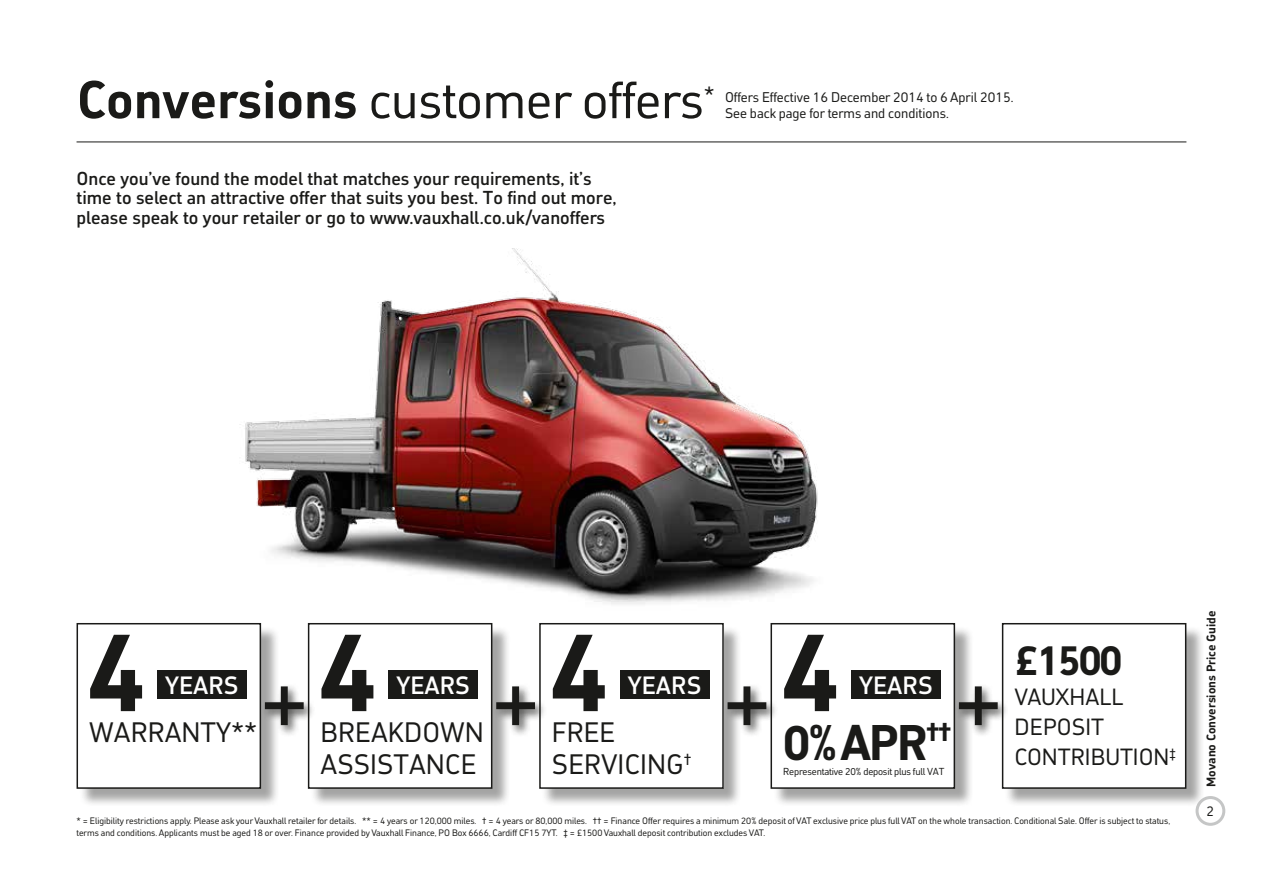
<style>
.page{position:relative;width:1263px;height:893px;background:#fff}
.page>*{position:absolute;margin:0;border:0;box-sizing:border-box;transform-origin:0 0}
.t1{font:700 108px "Vauxhall Tec";color:#1a1a18}
.t2{font:90px "Vauxhall Tec";color:#1a1a18}
.t3{font:51px "Vauxhall Tec";color:#1a1a18}
.t4{font:700 48px "Vauxhall Tec";color:#1a1a18}
.t5{font:700 40.5px "Vauxhall Tec";color:#1a1a18}
.t6{font:27px/31.5px "Vauxhall Tec";color:#1a1a18}
.t7{font:500 24px "Vauxhall Tec";color:#fff}
.t8{font:22.5px/30px "Vauxhall Tec";color:#1a1a18}
.t9{font:500 18px/19.5px "Vauxhall Tec";color:#1a1a18}
.t10{font:13.5px/16.2px "Vauxhall Tec";color:#1a1a18}
.t11{font:700 12px "Vauxhall Tec";color:#1a1a18}
.t12{font:9.75px "Vauxhall Tec";letter-spacing:-.02em;color:#1a1a18}
.t13{font:9px/12px "Vauxhall Tec";color:#1a1a18}
.s1{font-weight:700}
.s2{font-size:22.5px}
</style>
<div class="page">
<img style="left:240px;top:248px;width:578px;height:435px">
<div style="left:79px;top:625px;width:201px;height:182px;background:#1a1a18;opacity:.4"></div>
<div style="left:77px;top:624px;width:183px;height:164px;background:#fff"></div>
<div style="left:77px;top:623px;width:184px;height:166px;border:2px solid #1a1a18"></div>
<div style="left:157px;top:670px;width:90px;height:29px;background:#1a1a18"></div>
<div style="left:310px;top:625px;width:201px;height:182px;background:#1a1a18;opacity:.4"></div>
<div style="left:309px;top:624px;width:183px;height:164px;background:#fff"></div>
<div style="left:308px;top:623px;width:184px;height:166px;border:2px solid #1a1a18"></div>
<div style="left:389px;top:670px;width:89px;height:29px;background:#1a1a18"></div>
<div style="left:541px;top:625px;width:201px;height:182px;background:#1a1a18;opacity:.4"></div>
<div style="left:540px;top:624px;width:183px;height:164px;background:#fff"></div>
<div style="left:539px;top:623px;width:185px;height:166px;border:2px solid #1a1a18"></div>
<div style="left:620px;top:670px;width:89px;height:29px;background:#1a1a18"></div>
<div style="left:773px;top:625px;width:200px;height:182px;background:#1a1a18;opacity:.4"></div>
<div style="left:771px;top:624px;width:183px;height:164px;background:#fff"></div>
<div style="left:770px;top:623px;width:185px;height:166px;border:2px solid #1a1a18"></div>
<div style="left:851px;top:670px;width:90px;height:29px;background:#1a1a18"></div>
<div style="left:261px;top:683px;width:55px;height:54px;background:#1a1a18;opacity:.75"></div>
<div style="left:492px;top:683px;width:55px;height:54px;background:#1a1a18;opacity:.75"></div>
<div style="left:724px;top:683px;width:54px;height:54px;background:#1a1a18;opacity:.75"></div>
<hr style="left:77px;top:142px;width:1109px;height:1px;background:#1a1a18">
<div style="left:1004px;top:625px;width:201px;height:182px;background:#1a1a18;opacity:.4"></div>
<div style="left:1003px;top:624px;width:183px;height:164px;background:#fff"></div>
<div style="left:1002px;top:623px;width:184px;height:166px;border:2px solid #1a1a18"></div>
<div style="left:955px;top:683px;width:54px;height:54px;background:#1a1a18;opacity:.75"></div>
<div style="left:1197px;top:797px;width:27px;height:27px;background:#fff;border-radius:50%"></div>
<div style="left:1195px;top:796px;width:30px;height:30px;border:3px solid #c5c6c6;border-radius:50%"></div>
<h3 class="t3" style="left:77px;top:67px;width:629px"><span class="s1">Conversions</span> customer offers</h3>
<h3 class="t10" style="left:725px;top:89px;width:290px;text-indent:-21px"><span class="s2">*</span> Offers Effective 16 December 2014 to 6 April 2015.<br>See back page for terms and conditions.</h3>
<h3 class="t9" style="left:77px;top:168px;width:542px">Once you’ve found the model that matches your requirements, it’s time to select an attractive offer that suits you best. To find out more, please speak to your retailer or go to www.vauxhall.co.uk/vanoffers</h3>
<h1 class="t1" style="left:85px;top:602px;width:63px">4</h1>
<h3 class="t7" style="left:165px;top:670px;width:75px">YEARS</h3>
<h3 class="t6" style="left:89px;top:716px;width:170px">WARRANTY**</h3>
<h1 class="t1" style="left:316px;top:602px;width:63px">4</h1>
<h1 class="t1" style="left:548px;top:602px;width:63px">4</h1>
<h1 class="t1" style="left:779px;top:602px;width:63px">4</h1>
<h3 class="t7" style="left:396px;top:670px;width:75px">YEARS</h3>
<h3 class="t6" style="left:321px;top:716px;width:165px">BREAKDOWN<br>ASSISTANCE</h3>
<h3 class="t7" style="left:628px;top:670px;width:75px">YEARS</h3>
<h3 class="t6" style="left:552px;top:716px;width:141px">FREE<br>SERVICING<sup>†</sup></h3>
<h3 class="t7" style="left:859px;top:670px;width:75px">YEARS</h3>
<h2 class="t2" style="left:259px;top:640px;width:51px">+</h2>
<h2 class="t2" style="left:491px;top:640px;width:51px">+</h2>
<h3 class="t4" style="left:722px;top:711px;width:231px"><sup>+</sup> 0% APR<sup>††</sup></h3>
<p class="t12" style="left:783px;top:765px;width:162px">Representative 20% deposit plus full VAT</p>
<h2 class="t2" style="left:953px;top:640px;width:51px">+</h2>
<h3 class="t5" style="left:1015px;top:634px;width:109px">£1500</h3>
<h3 class="t8" style="left:1015px;top:682px;width:163px">VAUXHALL<br>DEPOSIT<br>CONTRIBUTION<sup>‡</sup></h3>
<p class="t13" style="left:77px;top:814px;width:1095px">* = Eligibility restrictions apply. Please ask your Vauxhall retailer for details. ** = 4 years or 120,000 miles. † = 4 years or 80,000 miles. †† = Finance Offer requires a minimum 20% deposit of VAT exclusive price plus full VAT on the whole transaction. Conditional Sale. Offer is subject to status, terms and conditions. Applicants must be aged 18 or over. Finance provided by Vauxhall Finance, PO Box 6666, Cardiff CF15 7YT. ‡ = £1500 Vauxhall deposit contribution excludes VAT.</p>
<h3 class="t11" style="left:1203px;top:787px;width:177px;rotate:-90deg">Movano Conversions Price Guide</h3>
<h3 class="t10" style="left:1206px;top:803px;width:9px">2</h3>
</div>
